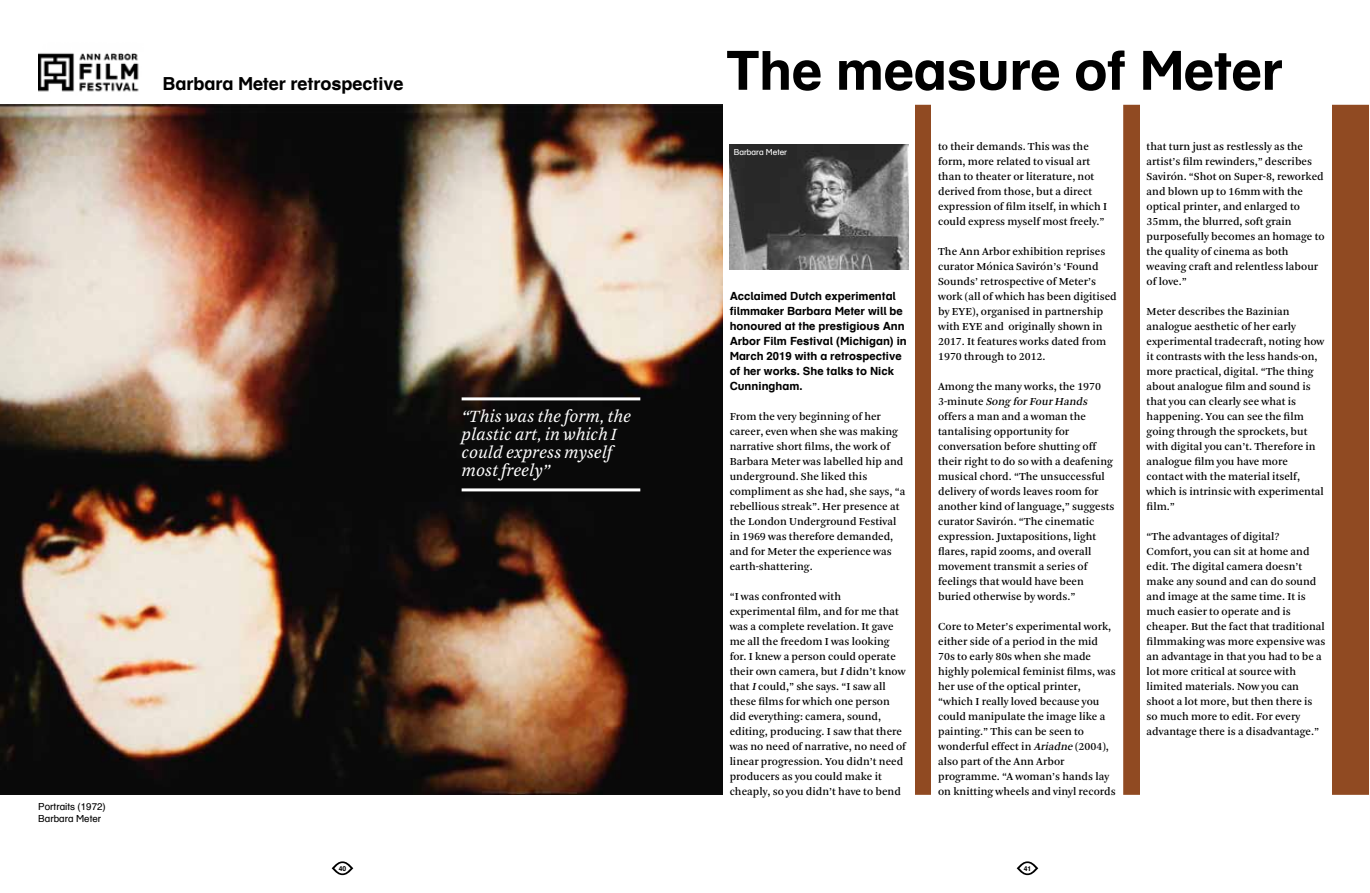
<style>
.page{position:relative;width:1370px;height:893px;background:#fff}
.page>*{position:absolute;margin:0;border:0;box-sizing:border-box;transform-origin:0 0}
.t1{font:700 54px "Eye Schulbuch";letter-spacing:-.005em;color:#000}
.t2{font:italic 18px/18px "Arnhem Blond";letter-spacing:-.005em;color:#fff}
.t3{font:700 18px "Eye Schulbuch";letter-spacing:-.005em;color:#000}
.t4{font:11.25px/15px "Arnhem";color:#000}
.t5{font:700 11.25px/15px "Eye Schulbuch";color:#000}
.t6{font:9.75px/12px "Eye Schulbuch";color:#000}
.t7{font:8.25px "Eye Schulbuch";color:#fff}
.t8{font:700 6.75px "Eye Schulbuch";color:#000}
.s1{font-style:italic}
</style>
<div class="page">
<img style="left:0;top:105px;width:723px;height:690px">
<div style="left:915px;top:105px;width:453px;height:690px;background:#904a22"></div>
<svg style="left:331px;top:861px;width:22px;height:14px"></svg>
<svg style="left:1016px;top:861px;width:22px;height:14px"></svg>
<div style="left:931px;top:102px;width:192px;height:702px;background:#fff"></div>
<div style="left:1140px;top:102px;width:191px;height:731px;background:#fff"></div>
<hr style="left:461px;top:397px;width:179px;height:3px;background:#fff">
<hr style="left:461px;top:488px;width:179px;height:3px;background:#fff">
<img style="left:729px;top:145px;width:179px;height:125px">
<img style="left:38px;top:53px;width:101px;height:39px">
<p class="t6" style="left:38px;top:800px;width:69px">Portraits (1972)<br>Barbara Meter</p>
<h2 class="t3" style="left:162px;top:72px;width:243px">Barbara Meter retrospective</h2>
<h2 class="t2" style="left:461px;top:407px;width:171px">“This was the form, the plastic art, in which I could express myself most freely”</h2>
<h1 class="t1" style="left:726px;top:36px;width:558px">The measure of Meter</h1>
<p class="t7" style="left:733px;top:147px;width:55px">Barbara Meter</p>
<p class="t5" style="left:729px;top:288px;width:179px">Acclaimed Dutch experimental filmmaker Barbara Meter will be honoured at the prestigious Ann<br>Arbor Film Festival (Michigan) in<br>March 2019 with a retrospective of her works. She talks to Nick<br>Cunningham.</p>
<p class="t4" style="left:729px;top:409px;width:177px">From the very beginning of her career, even when she was making narrative short films, the work of<br>Barbara Meter was labelled hip and underground. She liked this compliment as she had, she says, “a rebellious streak”. Her presence at the London Underground Festival in 1969 was therefore demanded, and for Meter the experience was earth-shattering.</p>
<p class="t4" style="left:729px;top:589px;width:178px">“I was confronted with experimental film, and for me that was a complete revelation. It gave me all the freedom I was looking for. I knew a person could operate their own camera, but <span class="s1">I</span>didn’t know that <span class="s1">I</span>could,” she says. “I saw all these films for which one person did everything: camera, sound, editing, producing. I saw that there was no need of narrative, no need of linear progression. You didn’t need producers as you could make it cheaply, so you didn’t have to bend</p>
<p class="t4" style="left:938px;top:139px;width:171px">to their demands. This was the form, more related to visual art than to theater or literature, not derived from those, but a direct expression of film itself, in which I could express myself most freely.”</p>
<p class="t4" style="left:938px;top:244px;width:180px">The Ann Arbor exhibition reprises curator Mónica Savirón’s ‘Found<br>Sounds’ retrospective of Meter’s work (all of which has been digitised by EYE), organised in partnership with EYE and originally shown in<br>2017. It features works dated from<br>1970 through to 2012.</p>
<p class="t4" style="left:938px;top:379px;width:178px">Among the many works, the 1970<br>3 - m i n u t e <span class="s1">Song for Four Hands </span>offers a man and a woman the tantalising opportunity for conversation before shutting off their right to do so with a deafening musical chord. “The unsuccessful delivery of words leaves room for another kind of language,” suggests curator Savirón. “The cinematic expression. Juxtapositions, light flares, rapid zooms, and overall movement transmit a series of feelings that would have been buried otherwise by words.”</p>
<p class="t4" style="left:938px;top:619px;width:179px">Core to Meter’s experimental work, either side of a period in the mid<br>70s to early 80s when she made highly polemical feminist films, was her use of the optical printer, “which I really loved because you could manipulate the image like a painting.” This can be seen to wonderful effect in <span class="s1">Ariadne</span> (2004), also part of the Ann Arbor programme. “A woman’s hands lay on knitting wheels and vinyl records</p>
<p class="t4" style="left:1146px;top:139px;width:180px">that turn just as restlessly as the artist’s film rewinders,” describes<br>Savirón. “Shot on Super-8, reworked and blown up to 16mm with the optical printer, and enlarged to<br>35mm, the blurred, soft grain purposefully becomes an homage to the quality of cinema as both weaving craft and relentless labour of love.”</p>
<p class="t4" style="left:1146px;top:304px;width:179px">Meter describes the Bazinian analogue aesthetic of her early experimental tradecraft, noting how it contrasts with the less hands-on, more practical, digital. “The thing about analogue film and sound is that you can clearly see what is happening. You can see the film going through the sprockets, but with digital you can’t. Therefore in analogue film you have more contact with the material itself, which is intrinsic with experimental film.”</p>
<p class="t4" style="left:1146px;top:529px;width:180px">“The advantages of digital?<br>Comfort, you can sit at home and edit. The digital camera doesn’t make any sound and can do sound and image at the same time. It is much easier to operate and is cheaper. But the fact that traditional filmmaking was more expensive was an advantage in that you had to be a lot more critical at source with limited materials. Now you can shoot a lot more, but then there is so much more to edit. For every advantage there is a disadvantage.”</p>
<p class="t8" style="left:339px;top:864px;width:9px">40</p>
<p class="t8" style="left:1023px;top:864px;width:9px">41</p>
</div>
